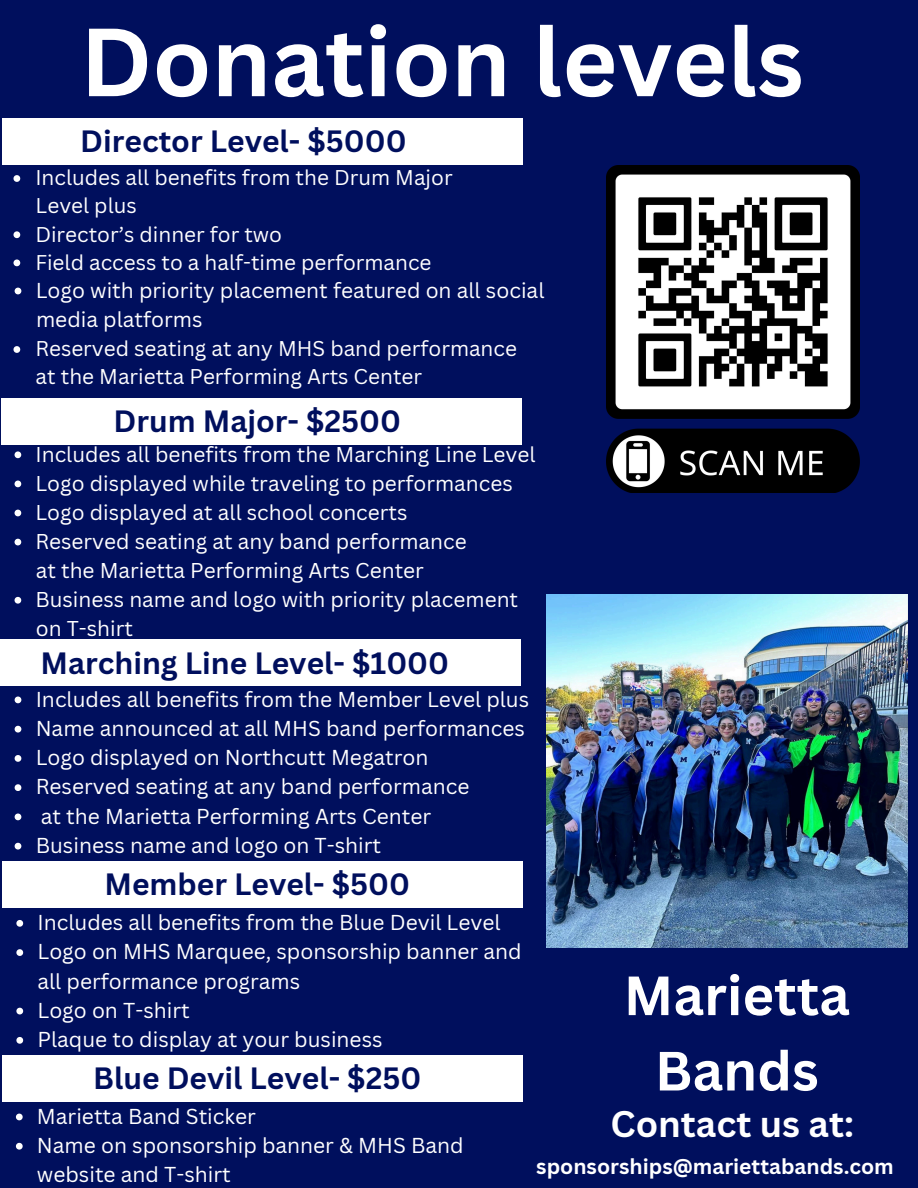
<style>
.page{position:relative;width:918px;height:1188px;background:#000f5d}
.page>*{position:absolute;margin:0;border:0;box-sizing:border-box;transform-origin:0 0}
.t1{font:700 94.5px "Canva Sans";color:#fff}
.t2{font:700 54px/75.3px "Canva Sans";color:#fff;text-align:center}
.t3{font:700 36px "Canva Sans";color:#fff}
.t4{font:700 30px "Canva Sans";color:#000f5d}
.t5{font:21px/29.2px "Canva Sans";color:#fff}
.t6{font:700 21px "Canva Sans";color:#fff}
.t7{font:20.85px "Canva Sans";color:#fff}
</style>
<div class="page">
<svg style="left:13px;top:175px;width:7px;height:7px"></svg>
<svg style="left:13px;top:231px;width:7px;height:7px"></svg>
<svg style="left:13px;top:260px;width:7px;height:6px"></svg>
<svg style="left:15px;top:288px;width:6px;height:6px"></svg>
<svg style="left:13px;top:346px;width:7px;height:7px"></svg>
<svg style="left:15px;top:451px;width:6px;height:7px"></svg>
<svg style="left:15px;top:481px;width:6px;height:6px"></svg>
<svg style="left:15px;top:510px;width:6px;height:6px"></svg>
<svg style="left:15px;top:539px;width:6px;height:6px"></svg>
<svg style="left:15px;top:597px;width:6px;height:7px"></svg>
<img style="left:606px;top:166px;width:253px;height:326px">
<svg style="left:15px;top:697px;width:6px;height:6px"></svg>
<svg style="left:15px;top:726px;width:6px;height:7px"></svg>
<svg style="left:15px;top:755px;width:6px;height:7px"></svg>
<svg style="left:15px;top:784px;width:6px;height:7px"></svg>
<svg style="left:15px;top:814px;width:6px;height:6px"></svg>
<svg style="left:15px;top:843px;width:6px;height:7px"></svg>
<img style="left:547px;top:594px;width:360px;height:353px">
<div style="left:2px;top:118px;width:521px;height:47px;background:#fff"></div>
<div style="left:1px;top:399px;width:521px;height:46px;background:#fff"></div>
<div style="left:2px;top:861px;width:520px;height:46px;background:#fff"></div>
<div style="left:2px;top:1055px;width:520px;height:47px;background:#fff"></div>
<div style="left:0;top:640px;width:520px;height:46px;background:#fff"></div>
<svg style="left:16px;top:920px;width:7px;height:7px"></svg>
<svg style="left:16px;top:949px;width:7px;height:7px"></svg>
<svg style="left:16px;top:1008px;width:7px;height:6px"></svg>
<svg style="left:16px;top:1037px;width:7px;height:7px"></svg>
<svg style="left:16px;top:1114px;width:7px;height:6px"></svg>
<svg style="left:16px;top:1143px;width:7px;height:7px"></svg>
<p class="t1" style="left:80px;top:-5px;width:725px">Donation levels</p>
<p class="t4" style="left:80px;top:120px;width:328px">Director Level- $5000</p>
<h1 class="t7" style="left:35px;top:163px;width:419px">Includes all benefits from the Drum Major</h1>
<h4 class="t7" style="left:36px;top:191px;width:103px">Level plus</h4>
<p class="t7" style="left:35px;top:219px;width:248px">Director’s dinner for two</p>
<p class="t7" style="left:35px;top:247px;width:398px">Field access to a half-time performance</p>
<p class="t5" style="left:36px;top:275px;width:510px">Logo with priority placement featured on all social</p>
<p class="t5" style="left:36px;top:304px;width:168px">media platforms</p>
<p class="t7" style="left:35px;top:334px;width:483px">Reserved seating at any MHS band performance</p>
<p class="t7" style="left:36px;top:362px;width:388px">at the Marietta Performing Arts Center</p>
<p class="t4" style="left:113px;top:400px;width:289px">Drum Major- $2500</p>
<p class="t7" style="left:35px;top:439px;width:502px">Includes all benefits from the Marching Line Level</p>
<p class="t7" style="left:35px;top:468px;width:479px">Logo displayed while traveling to performances</p>
<p class="t7" style="left:35px;top:497px;width:374px">Logo displayed at all school concerts</p>
<h4 class="t7" style="left:35px;top:527px;width:433px">Reserved seating at any band performance</h4>
<p class="t7" style="left:36px;top:556px;width:390px">at the Marietta Performing Arts Center</p>
<p class="t7" style="left:35px;top:585px;width:484px">Business name and logo with priority placement</p>
<p class="t7" style="left:36px;top:614px;width:99px">on T-shirt</p>
<h3 class="t4" style="left:40px;top:642px;width:410px">Marching Line Level- $1000</h3>
<p class="t5" style="left:36px;top:684px;width:495px">Includes all benefits from the Member Level plus</p>
<p class="t5" style="left:36px;top:713px;width:491px">Name announced at all MHS band performances</p>
<p class="t5" style="left:36px;top:742px;width:394px">Logo displayed on Northcutt Megatron</p>
<p class="t5" style="left:36px;top:772px;width:435px">Reserved seating at any band performance</p>
<h4 class="t5" style="left:41px;top:801px;width:392px">at the Marietta Performing Arts Center</h4>
<p class="t5" style="left:36px;top:830px;width:347px">Business name and logo on T-shirt</p>
<p class="t4" style="left:104px;top:863px;width:307px">Member Level- $500</p>
<h4 class="t5" style="left:37px;top:907px;width:465px">Includes all benefits from the Blue Devil Level</h4>
<p class="t5" style="left:37px;top:937px;width:486px">Logo on MHS Marquee, sponsorship banner and all performance programs</p>
<p class="t5" style="left:37px;top:995px;width:154px">Logo on T-shirt</p>
<p class="t5" style="left:37px;top:1024px;width:347px">Plaque to display at your business</p>
<p class="t4" style="left:93px;top:1057px;width:330px">Blue Devil Level- $250</p>
<h2 class="t5" style="left:37px;top:1101px;width:220px">Marietta Band Sticker</h2>
<h4 class="t5" style="left:37px;top:1130px;width:428px">Name on sponsorship banner &amp; MHS Band website and T-shirt</h4>
<p class="t2" style="left:624px;top:957px;width:228px">Marietta<br>Bands</p>
<p class="t3" style="left:611px;top:1098px;width:245px">Contact us at:</p>
<h5 class="t6" style="left:536px;top:1152px;width:359px">sponsorships@mariettabands.com</h5>
</div>
